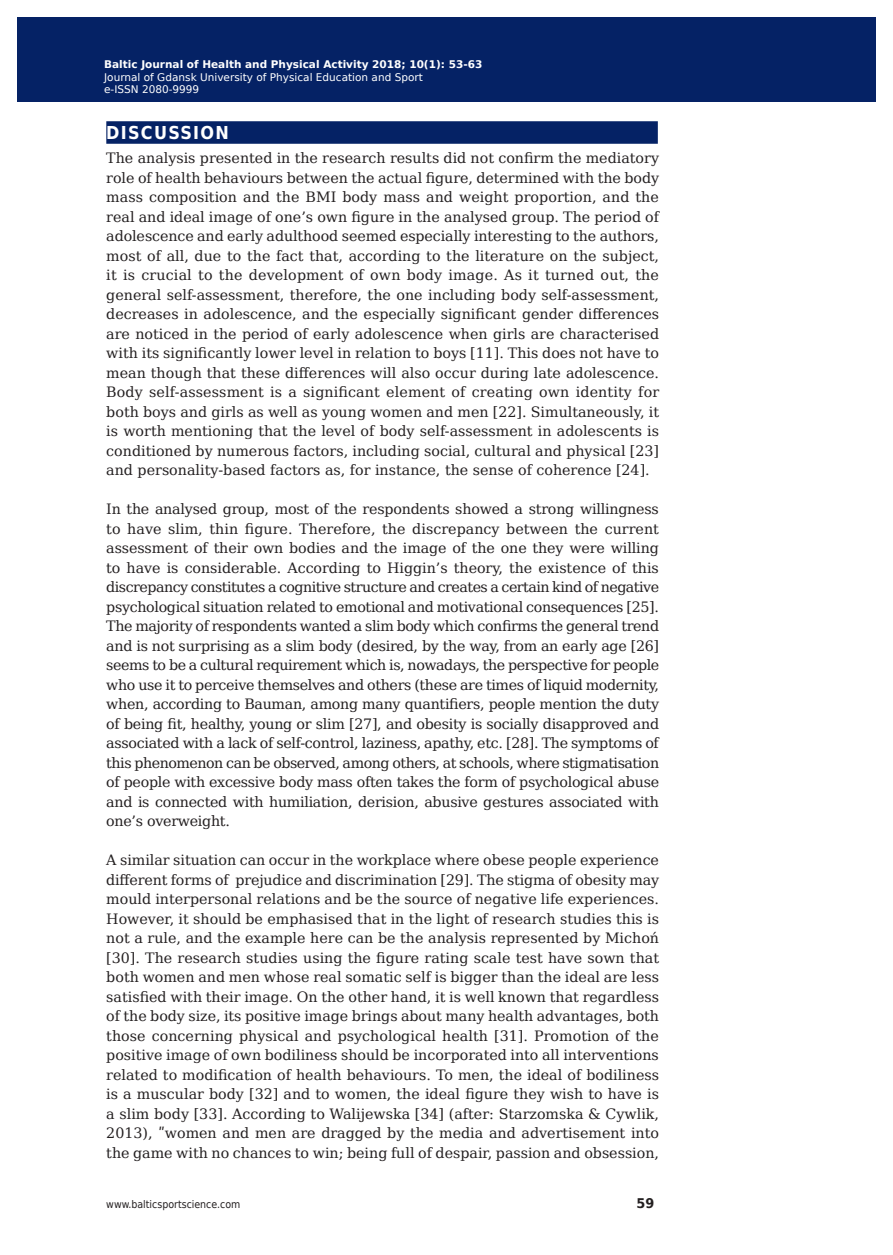
<style>
.page{position:relative;width:893px;height:1255px;background:#fff}
.page>*{position:absolute;margin:0;border:0;box-sizing:border-box;transform-origin:0 0}
.t1{font:700 17.85px "DejaVu Sans Condensed";letter-spacing:.07em;color:#fff}
.t2{font:14.25px/19.5px "DejaVu Serif";color:#231f20;text-align:justify}
.t3{font:700 13.35px "DejaVu Sans";color:#231f20;scale:.96 1}
.t4{font:10.5px/12.6px "DejaVu Sans";color:#fff}
.t5{font:700 10.5px "DejaVu Sans";color:#fff}
.t6{font:10.5px "DejaVu Sans Condensed";color:#231f20}
</style>
<div class="page">
<div style="left:106px;top:121px;width:552px;height:23px;background:#052265"></div>
<div style="left:19px;top:17px;width:855px;height:85px;background:#052265"></div>
<p class="t5" style="left:108px;top:55px;width:358px">Baltic Journal of Health and Physical Activity 2014; 1(1): 1-4</p>
<p class="t4" style="left:108px;top:70px;width:320px">Journal of Gdansk University of Physical Education and Sport e-ISSN 2080-9999</p>
<p class="t1" style="left:106px;top:118px;width:124px">DISCUSSION</p>
<p class="t2" style="left:106px;top:148px;width:554px">The analysis presented in the research results did not confirm the mediatory role of health behaviours between the actual figure, determined with the body mass composition and the BMI body mass and weight proportion, and the real and ideal image of one’s own figure in the analysed group. The period of adolescence and early adulthood seemed especially interesting to the authors, most of all, due to the fact that, according to the literature on the subject, it is crucial to the development of own body image. As it turned out, the general self-assessment, therefore, the one including body self-assessment, decreases in adolescence, and the especially significant gender differences are noticed in the period of early adolescence when girls are characterised with its significantly lower level in relation to boys [11]. This does not have to mean though that these differences will also occur during late adolescence.<br>Body self-assessment is a significant element of creating own identity for both boys and girls as well as young women and men [22]. Simultaneously, it is worth mentioning that the level of body self-assessment in adolescents is conditioned by numerous factors, including social, cultural and physical [23] and personality-based factors as, for instance, the sense of coherence [24].</p>
<p class="t2" style="left:106px;top:499px;width:554px">In the analysed group, most of the respondents showed a strong willingness to have slim, thin figure. Therefore, the discrepancy between the current assessment of their own bodies and the image of the one they were willing to have is considerable. According to Higgin’s theory, the existence of this discrepancy constitutes a cognitive structure and creates a certain kind of negative psychological situation related to emotional and motivational consequences [25].<br>The majority of respondents wanted a slim body which confirms the general trend and is not surprising as a slim body (desired, by the way, from an early age [26] seems to be a cultural requirement which is, nowadays, the perspective for people who use it to perceive themselves and others (these are times of liquid modernity, when, according to Bauman, among many quantifiers, people mention the duty of being fit, healthy, young or slim [27], and obesity is socially disapproved and associated with a lack of self-control, laziness, apathy, etc. [28]. The symptoms of this phenomenon can be observed, among others, at schools, where stigmatisation of people with excessive body mass often takes the form of psychological abuse and is connected with humiliation, derision, abusive gestures associated with one’s overweight.</p>
<p class="t2" style="left:106px;top:850px;width:554px">A similar situation can occur in the workplace where obese people experience different forms of prejudice and discrimination [29]. The stigma of obesity may mould interpersonal relations and be the source of negative life experiences.<br>However, it should be emphasised that in the light of research studies this is not a rule, and the example here can be the analysis represented by Michoń [30]. The research studies using the figure rating scale test have sown that both women and men whose real somatic self is bigger than the ideal are less satisfied with their image. On the other hand, it is well known that regardless of the body size, its positive image brings about many health advantages, both those concerning physical and psychological health [31]. Promotion of the positive image of own bodiliness should be incorporated into all interventions related to modification of health behaviours. To men, the ideal of bodiliness is a muscular body [32] and to women, the ideal figure they wish to have is a slim body [33]. According to Walijewska [34] (after: Starzomska &amp; Cywlik, 2013), ʺwomen and men are dragged by the media and advertisement into the game with no chances to win; being full of despair, passion and obsession,</p>
<p class="t5" style="left:104px;top:56px;width:380px">Baltic Journal of Health and Physical Activity 2018; 10(1): 53-63</p>
<p class="t4" style="left:104px;top:70px;width:320px">Journal of Gdansk University of Physical Education and Sport e-ISSN 2080-9999</p>
<p class="t6" style="left:106px;top:1195px;width:136px">www.balticsportscience.com</p>
<p class="t3" style="left:636px;top:1192px;width:20px">59</p>
</div>
